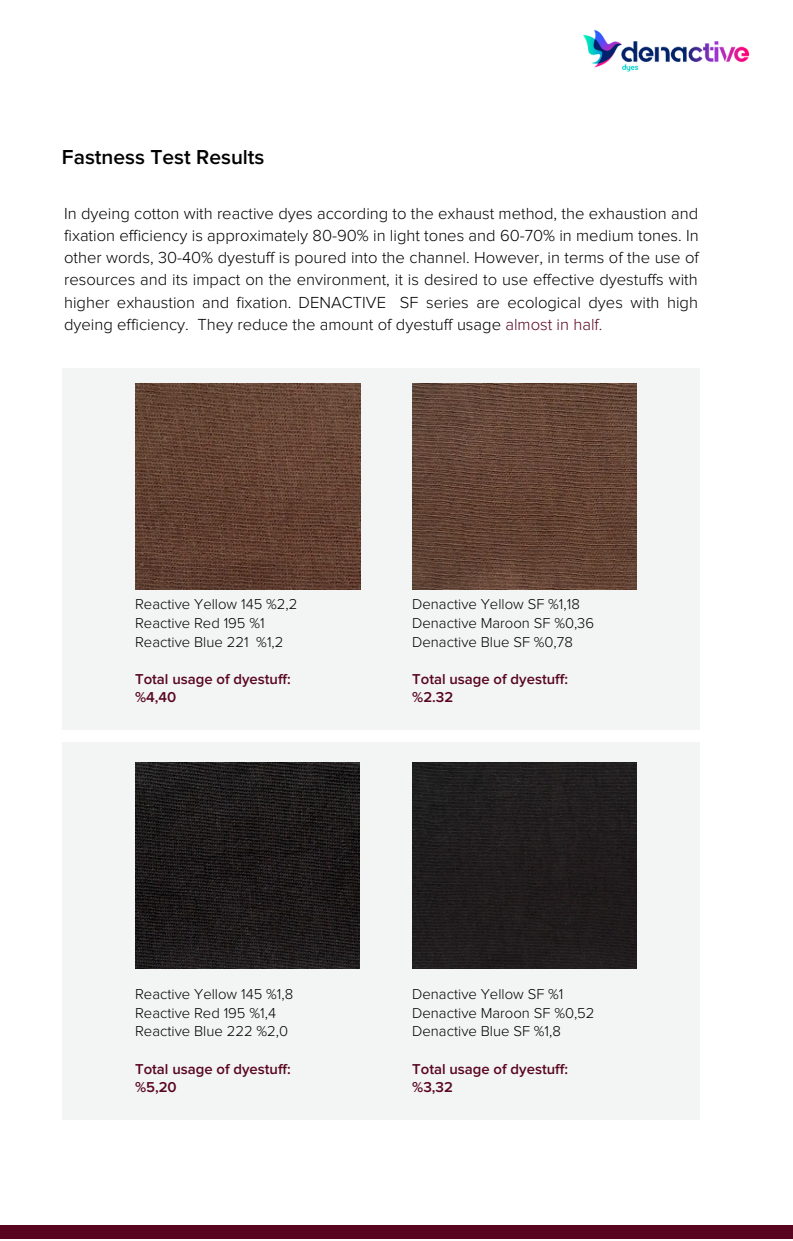
<style>
.page{position:relative;width:793px;height:1241px;background:#fff}
.page>*{position:absolute;margin:0;border:0;box-sizing:border-box;transform-origin:0 0}
.t1{font:600 21px "Proxima Nova";color:#000}
.t2{font:300 16.62px/22.2px "Proxima Nova";color:#000;text-align:justify}
.t3{font:300 14.88px "Proxima Nova";color:#000}
.t4{font:600 14.88px/18.6px "Proxima Nova";color:#58051f}
.s1{color:#58051f}
</style>
<div class="page">
<div style="left:0;top:1225px;width:793px;height:13px;background:#58051f"></div>
<div style="left:62px;top:367px;width:637px;height:362px;background:#edeeee"></div>
<img style="left:583px;top:29px;width:167px;height:43px">
<img style="left:135px;top:383px;width:225px;height:206px">
<img style="left:412px;top:383px;width:224px;height:206px">
<div style="left:62px;top:742px;width:637px;height:378px;background:#edeeee"></div>
<img style="left:412px;top:762px;width:224px;height:206px">
<img style="left:135px;top:762px;width:224px;height:206px">
<p class="t1" style="left:62px;top:148px;width:204px">Fastness Test Results</p>
<p class="t2" style="left:64px;top:202px;width:636px">In dyeing cotton with reactive dyes according to the exhaust method, the exhaustion and fixation efficiency is approximately 80-90% in light tones and 60-70% in medium tones. In other words, 30-40% dyestuff is poured into the channel. However, in terms of the use of resources and its impact on the environment, it is desired to use effective dyestuffs with higher exhaustion and fixation. DENACTIVE SF series are ecological dyes with high dyeing efficiency. They reduce the amount of dyestuff usage <span class="s1">almost in half.</span></p>
<p class="t3" style="left:135px;top:597px;width:164px">Reactive Yellow 145 %2,2</p>
<p class="t3" style="left:135px;top:616px;width:131px">Reactive Red 195 %1</p>
<p class="t3" style="left:135px;top:634px;width:150px">Reactive Blue 221 %1,2</p>
<p class="t4" style="left:135px;top:670px;width:157px">Total usage of dyestuff:</p>
<p class="t4" style="left:135px;top:688px;width:43px">%4,40</p>
<p class="t3" style="left:135px;top:987px;width:160px">Reactive Yellow 145 %1,8</p>
<p class="t3" style="left:135px;top:1006px;width:142px">Reactive Red 195 %1,4</p>
<p class="t3" style="left:135px;top:1024px;width:154px">Reactive Blue 222 %2,0</p>
<p class="t4" style="left:135px;top:1059px;width:157px">Total usage of dyestuff: %5,20</p>
<p class="t3" style="left:412px;top:597px;width:169px">Denactive Yellow SF %1,18</p>
<p class="t3" style="left:412px;top:616px;width:183px">Denactive Maroon SF %0,36</p>
<p class="t3" style="left:412px;top:634px;width:162px">Denactive Blue SF %0,78</p>
<p class="t4" style="left:412px;top:670px;width:157px">Total usage of dyestuff:</p>
<p class="t4" style="left:412px;top:688px;width:42px">%2.32</p>
<p class="t3" style="left:412px;top:987px;width:153px">Denactive Yellow SF %1</p>
<p class="t3" style="left:412px;top:1006px;width:184px">Denactive Maroon SF %0,52</p>
<p class="t3" style="left:412px;top:1024px;width:150px">Denactive Blue SF %1,8</p>
<p class="t4" style="left:412px;top:1059px;width:157px">Total usage of dyestuff: %3,32</p>
</div>
